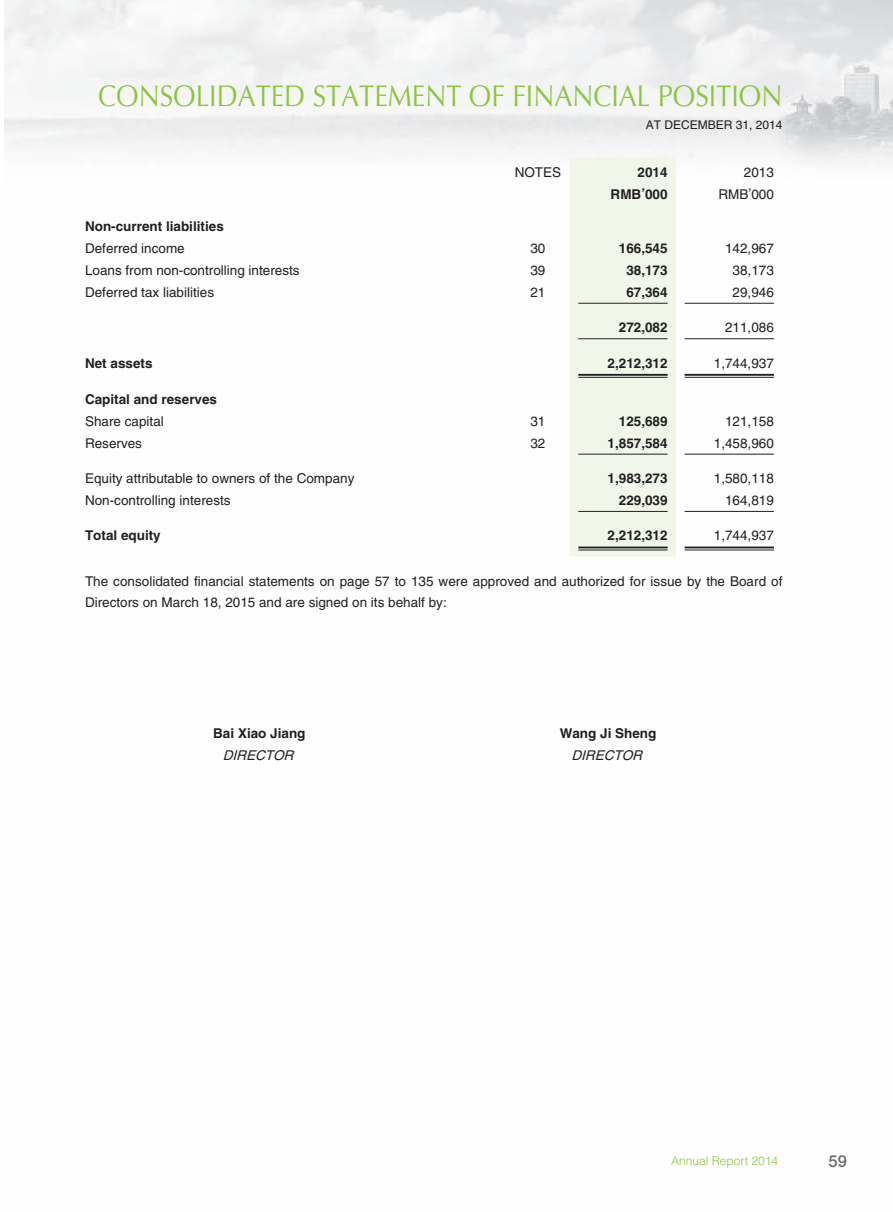
<style>
.page{position:relative;width:893px;height:1212px;background:#fff}
.page>*{position:absolute;margin:0;border:0;box-sizing:border-box;transform-origin:0 0}
.t1{font:30px "Optima LT Std";color:#8bc63e;scale:.9 1}
.t2{font:500 16.5px "Helvetica Neue LT Std";color:#6c6d70}
._1__內文{font:13.5px/21.8px "Helvetica LT Std";color:#231f20}
._1__內文-2{font:700 13.5px "Helvetica LT Std";color:#231f20}
._1__內文-3{font:italic 13.5px "Helvetica LT Std";color:#231f20}
.t3{font:12px "Helvetica LT Std";color:#231f20}
.t4{font:300 12px "Helvetica LT Std";color:#8bc63e}
</style>
<div class="page">
<div style="left:570px;top:157px;width:106px;height:400px;background:#f1f7e8"></div>
<hr style="left:578px;top:303px;width:90px;height:1px;background:#231f20">
<hr style="left:685px;top:303px;width:89px;height:1px;background:#231f20">
<hr style="left:578px;top:338px;width:90px;height:1px;background:#231f20">
<hr style="left:685px;top:338px;width:89px;height:1px;background:#231f20">
<hr style="left:578px;top:374px;width:90px;height:2px;background:#231f20">
<hr style="left:578px;top:377px;width:90px;height:1px;background:#231f20">
<hr style="left:685px;top:374px;width:89px;height:2px;background:#231f20">
<hr style="left:685px;top:377px;width:89px;height:1px;background:#231f20">
<hr style="left:578px;top:454px;width:90px;height:1px;background:#231f20">
<hr style="left:685px;top:454px;width:89px;height:1px;background:#231f20">
<hr style="left:578px;top:511px;width:90px;height:1px;background:#231f20">
<hr style="left:685px;top:511px;width:89px;height:1px;background:#231f20">
<hr style="left:578px;top:546px;width:90px;height:2px;background:#231f20">
<hr style="left:578px;top:550px;width:90px;height:1px;background:#231f20">
<hr style="left:685px;top:546px;width:89px;height:2px;background:#231f20">
<hr style="left:685px;top:550px;width:89px;height:1px;background:#231f20">
<h1 class="t1" style="left:98px;top:78px;width:762px">CONSOLIDATED STATEMENT OF FINANCIAL POSITION</h1>
<p class="t3" style="left:646px;top:117px;width:138px">AT DECEMBER 31, 2014</p>
<p class="_1__內文" style="left:515px;top:162px;width:48px">NOTES</p>
<p class="_1__內文-2" style="left:638px;top:164px;width:32px">2014</p>
<p class="_1__內文" style="left:744px;top:162px;width:32px">2013</p>
<p class="_1__內文-2" style="left:611px;top:186px;width:59px">RMB’000</p>
<p class="_1__內文" style="left:718px;top:183px;width:57px">RMB’000</p>
<p class="_1__內文-2" style="left:85px;top:218px;width:140px">Non-current liabilities</p>
<p class="_1__內文" style="left:85px;top:237px;width:101px">Deferred income</p>
<p class="_1__內文" style="left:530px;top:237px;width:17px">30</p>
<p class="_1__內文-2" style="left:619px;top:240px;width:50px">166,545</p>
<p class="_1__內文" style="left:725px;top:237px;width:50px">142,967</p>
<p class="_1__內文" style="left:85px;top:259px;width:216px">Loans from non-controlling interests</p>
<p class="_1__內文" style="left:530px;top:259px;width:17px">39</p>
<p class="_1__內文-2" style="left:626px;top:262px;width:43px">38,173</p>
<p class="_1__內文" style="left:733px;top:259px;width:43px">38,173</p>
<p class="_1__內文" style="left:85px;top:281px;width:131px">Deferred tax liabilities</p>
<p class="_1__內文" style="left:530px;top:281px;width:17px">21</p>
<p class="_1__內文-2" style="left:626px;top:284px;width:43px">67,364</p>
<p class="_1__內文" style="left:733px;top:281px;width:43px">29,946</p>
<p class="_1__內文-2" style="left:619px;top:319px;width:50px">272,082</p>
<p class="_1__內文" style="left:725px;top:316px;width:50px">211,086</p>
<p class="_1__內文-2" style="left:85px;top:355px;width:69px">Net assets</p>
<p class="_1__內文-2" style="left:608px;top:355px;width:62px">2,212,312</p>
<p class="_1__內文" style="left:714px;top:352px;width:62px">1,744,937</p>
<p class="_1__內文-2" style="left:85px;top:391px;width:134px">Capital and reserves</p>
<p class="_1__內文" style="left:85px;top:410px;width:80px">Share capital</p>
<p class="_1__內文" style="left:530px;top:410px;width:17px">31</p>
<p class="_1__內文-2" style="left:619px;top:413px;width:50px">125,689</p>
<p class="_1__內文" style="left:725px;top:410px;width:50px">121,158</p>
<p class="_1__內文" style="left:85px;top:432px;width:59px">Reserves</p>
<p class="_1__內文" style="left:530px;top:432px;width:17px">32</p>
<p class="_1__內文-2" style="left:608px;top:435px;width:62px">1,857,584</p>
<p class="_1__內文" style="left:714px;top:432px;width:62px">1,458,960</p>
<p class="_1__內文" style="left:85px;top:467px;width:271px">Equity attributable to owners of the Company</p>
<p class="_1__內文-2" style="left:608px;top:470px;width:62px">1,983,273</p>
<p class="_1__內文" style="left:714px;top:467px;width:62px">1,580,118</p>
<p class="_1__內文" style="left:85px;top:489px;width:147px">Non-controlling interests</p>
<p class="_1__內文-2" style="left:619px;top:492px;width:50px">229,039</p>
<p class="_1__內文" style="left:725px;top:489px;width:50px">164,819</p>
<p class="_1__內文-2" style="left:85px;top:527px;width:77px">Total equity</p>
<p class="_1__內文-2" style="left:608px;top:527px;width:62px">2,212,312</p>
<p class="_1__內文" style="left:714px;top:525px;width:62px">1,744,937</p>
<p class="_1__內文" style="left:85px;top:570px;width:699px">The consolidated financial statements on page 57 to 135 were approved and authorized for issue by the Board of<br>Directors on March 18, 2015 and are signed on its behalf by:</p>
<p class="_1__內文-2" style="left:213px;top:725px;width:94px">Bai Xiao Jiang</p>
<p class="_1__內文-2" style="left:560px;top:725px;width:98px">Wang Ji Sheng</p>
<p class="_1__內文-3" style="left:223px;top:747px;width:76px">DIRECTOR</p>
<p class="_1__內文-3" style="left:571px;top:747px;width:76px">DIRECTOR</p>
<p class="t4" style="left:671px;top:1153px;width:108px">Annual Report 2014</p>
<p class="t2" style="left:828px;top:1151px;width:20px">59</p>
</div>
